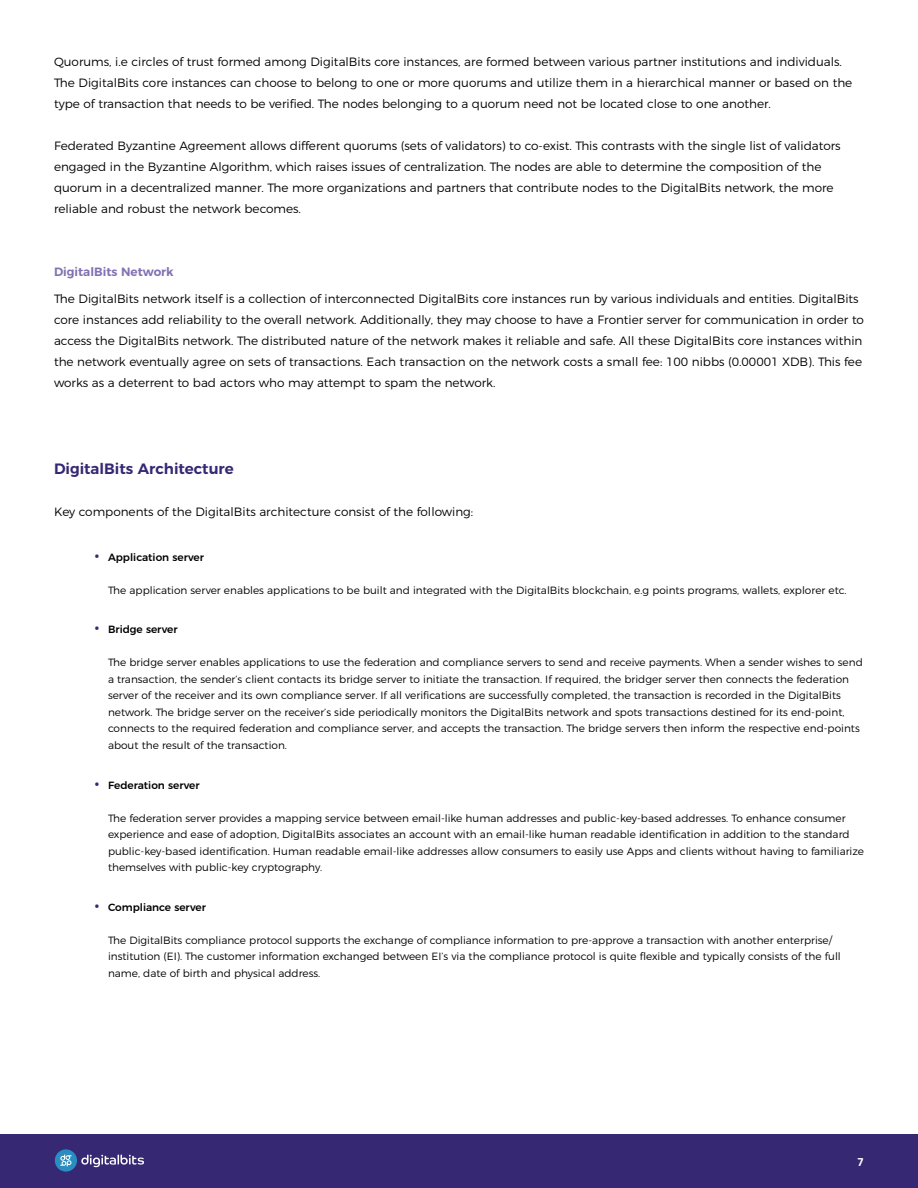
<style>
.page{position:relative;width:918px;height:1188px;background:#fff}
.page>*{position:absolute;margin:0;border:0;box-sizing:border-box;transform-origin:0 0}
.t1{font:600 15px "Montserrat";color:#362873}
.t2{font:300 12px/21px "Montserrat";color:#000}
.t3{font:600 12px "Montserrat";color:#8271b3}
.t4{font:700 12px "Cairo";color:#fff}
.t5{font:300 10.5px/16.5px "Montserrat";color:#000}
.t6{font:500 10.5px "Montserrat";color:#000}
.s1{font-weight:400;font-size:18px;color:#362873}
</style>
<div class="page">
<div style="left:0;top:1134px;width:918px;height:54px;background:#362873"></div>
<svg style="left:81px;top:1155px;width:63px;height:12px"></svg>
<div style="left:55px;top:1149px;width:22px;height:23px;background:#298dc1;border-radius:50%"></div>
<svg style="left:60px;top:1155px;width:12px;height:11px"></svg>
<p class="t2" style="left:54px;top:50px;width:800px">Quorums, i.e circles of trust formed among DigitalBits core instances, are formed between various partner institutions and individuals.<br>The DigitalBits core instances can choose to belong to one or more quorums and utilize them in a hierarchical manner or based on the type of transaction that needs to be verified. The nodes belonging to a quorum need not be located close to one another.</p>
<p class="t2" style="left:54px;top:134px;width:788px">Federated Byzantine Agreement allows different quorums (sets of validators) to co-exist. This contrasts with the single list of validators engaged in the Byzantine Algorithm, which raises issues of centralization. The nodes are able to determine the composition of the quorum in a decentralized manner. The more organizations and partners that contribute nodes to the DigitalBits network, the more reliable and robust the network becomes.</p>
<p class="t3" style="left:54px;top:262px;width:121px">DigitalBits Network</p>
<p class="t2" style="left:54px;top:288px;width:812px">The DigitalBits network itself is a collection of interconnected DigitalBits core instances run by various individuals and entities. DigitalBits core instances add reliability to the overall network. Additionally, they may choose to have a Frontier server for communication in order to access the DigitalBits network. The distributed nature of the network makes it reliable and safe. All these DigitalBits core instances within the network eventually agree on sets of transactions. Each transaction on the network costs a small fee: 100 nibbs (0.00001 XDB). This fee works as a deterrent to bad actors who may attempt to spam the network.</p>
<h1 class="t1" style="left:54px;top:457px;width:181px">DigitalBits Architecture</h1>
<p class="t2" style="left:54px;top:501px;width:421px">Key components of the DigitalBits architecture consist of the following:</p>
<p class="t6" style="left:94px;top:548px;width:111px"><span class="s1">•</span> Application server</p>
<p class="t5" style="left:108px;top:581px;width:740px">The application server enables applications to be built and integrated with the DigitalBits blockchain, e.g points programs, wallets, explorer etc.</p>
<p class="t6" style="left:94px;top:621px;width:85px"><span class="s1">•</span> Bridge server</p>
<p class="t5" style="left:108px;top:653px;width:756px">The bridge server enables applications to use the federation and compliance servers to send and receive payments. When a sender wishes to send a transaction, the sender’s client contacts its bridge server to initiate the transaction. If required, the bridger server then connects the federation server of the receiver and its own compliance server. If all verifications are successfully completed, the transaction is recorded in the DigitalBits network. The bridge server on the receiver’s side periodically monitors the DigitalBits network and spots transactions destined for its end-point, connects to the required federation and compliance server, and accepts the transaction. The bridge servers then inform the respective end-points about the result of the transaction.</p>
<p class="t6" style="left:94px;top:776px;width:107px"><span class="s1">•</span> Federation server</p>
<p class="t5" style="left:108px;top:809px;width:758px">The federation server provides a mapping service between email-like human addresses and public-key-based addresses. To enhance consumer experience and ease of adoption, DigitalBits associates an account with an email-like human readable identification in addition to the standard public-key-based identification. Human readable email-like addresses allow consumers to easily use Apps and clients without having to familiarize themselves with public-key cryptography.</p>
<p class="t6" style="left:94px;top:899px;width:113px"><span class="s1">•</span> Compliance server</p>
<p class="t5" style="left:108px;top:931px;width:734px">The DigitalBits compliance protocol supports the exchange of compliance information to pre-approve a transaction with another enterprise/ institution (EI). The customer information exchanged between EI’s via the compliance protocol is quite flexible and typically consists of the full name, date of birth and physical address.</p>
<p class="t4" style="left:857px;top:1155px;width:8px">7</p>
</div>
